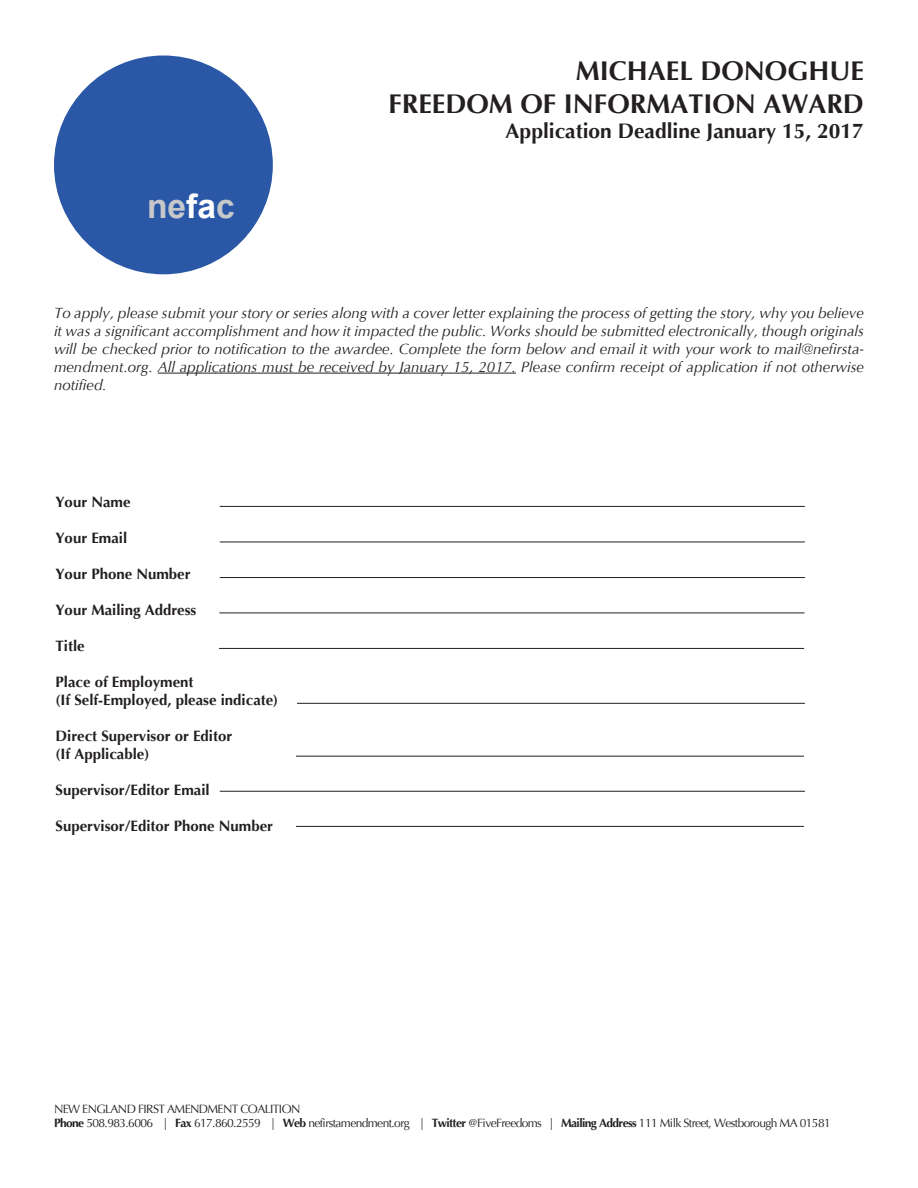
<style>
.page{position:relative;width:918px;height:1188px;background:#fff}
.page>*{position:absolute;margin:0;border:0;box-sizing:border-box;transform-origin:0 0}
.t1{font:700 33.6px "Arial";color:#c7c8ca}
.t2{font:700 27px "Optima";color:#231f20}
.t3{font:700 21px "Optima";color:#231f20}
.t4{font:italic 15px/18px "Optima";color:#231f20;text-align:justify}
.t5{font:700 15px "Optima";color:#231f20}
.t6{font:12px "Optima";letter-spacing:-.05em;color:#231f20}
.s1{color:#fff}
.s2{font-weight:700}
</style>
<div class="page">
<div style="left:54px;top:55px;width:219px;height:219px;background:#2a58a7;border-radius:50%"></div>
<hr style="left:220px;top:506px;width:585px;height:1px;background:#231f20">
<hr style="left:220px;top:542px;width:585px;height:1px;background:#231f20">
<hr style="left:220px;top:577px;width:585px;height:1px;background:#231f20">
<hr style="left:219px;top:613px;width:586px;height:1px;background:#231f20">
<hr style="left:158px;top:373px;width:358px;height:1px;background:#231f20">
<hr style="left:219px;top:648px;width:585px;height:1px;background:#231f20">
<hr style="left:297px;top:703px;width:508px;height:1px;background:#231f20">
<hr style="left:296px;top:756px;width:508px;height:1px;background:#231f20">
<hr style="left:220px;top:791px;width:585px;height:1px;background:#231f20">
<hr style="left:296px;top:826px;width:508px;height:1px;background:#231f20">
<p class="t1" style="left:147px;top:184px;width:89px">ne<span class="s1">fa</span>c</p>
<p class="t2" style="left:576px;top:55px;width:290px">MICHAEL DONOGHUE</p>
<p class="t2" style="left:388px;top:88px;width:477px">FREEDOM OF INFORMATION AWARD</p>
<p class="t3" style="left:506px;top:119px;width:360px">Application Deadline January 15, 2017</p>
<p class="t4" style="left:54px;top:304px;width:812px">To apply, please submit your story or series along with a cover letter explaining the process of getting the story, why you believe it was a significant accomplishment and how it impacted the public. Works should be submitted electronically, though originals will be checked prior to notification to the awardee. Complete the form below and email it with your work to mail@nefirsta&shy;mendment.org. All applications must be received by January 15, 2017. Please confirm receipt of application if not otherwise notified.</p>
<p class="t5" style="left:56px;top:493px;width:77px">Your Name</p>
<p class="t5" style="left:56px;top:529px;width:73px">Your Email</p>
<p class="t5" style="left:56px;top:565px;width:137px">Your Phone Number</p>
<p class="t5" style="left:56px;top:601px;width:142px">Your Mailing Address</p>
<p class="t5" style="left:56px;top:637px;width:31px">Title</p>
<p class="t5" style="left:56px;top:673px;width:140px">Place of Employment</p>
<p class="t5" style="left:56px;top:691px;width:224px">(If Self-Employed, please indicate)</p>
<p class="t5" style="left:56px;top:727px;width:178px">Direct Supervisor or Editor</p>
<p class="t5" style="left:56px;top:745px;width:95px">(If Applicable)</p>
<p class="t5" style="left:56px;top:781px;width:156px">Supervisor/Editor Email</p>
<p class="t5" style="left:56px;top:817px;width:219px">Supervisor/Editor Phone Number</p>
<p class="t6" style="left:54px;top:1102px;width:248px">NEW ENGLAND FIRST AMENDMENT COALITION</p>
<p class="t6" style="left:54px;top:1116px;width:778px"><span class="s2">Phone</span> 508.983.6006 | <span class="s2">Fax</span> 617.860.2559 | <span class="s2">Web</span> nefirstamendment.org | <span class="s2">Twitter</span> @FiveFreedoms | <span class="s2">Mailing Address</span> 111 Milk Street, Westborough MA 01581</p>
</div>
